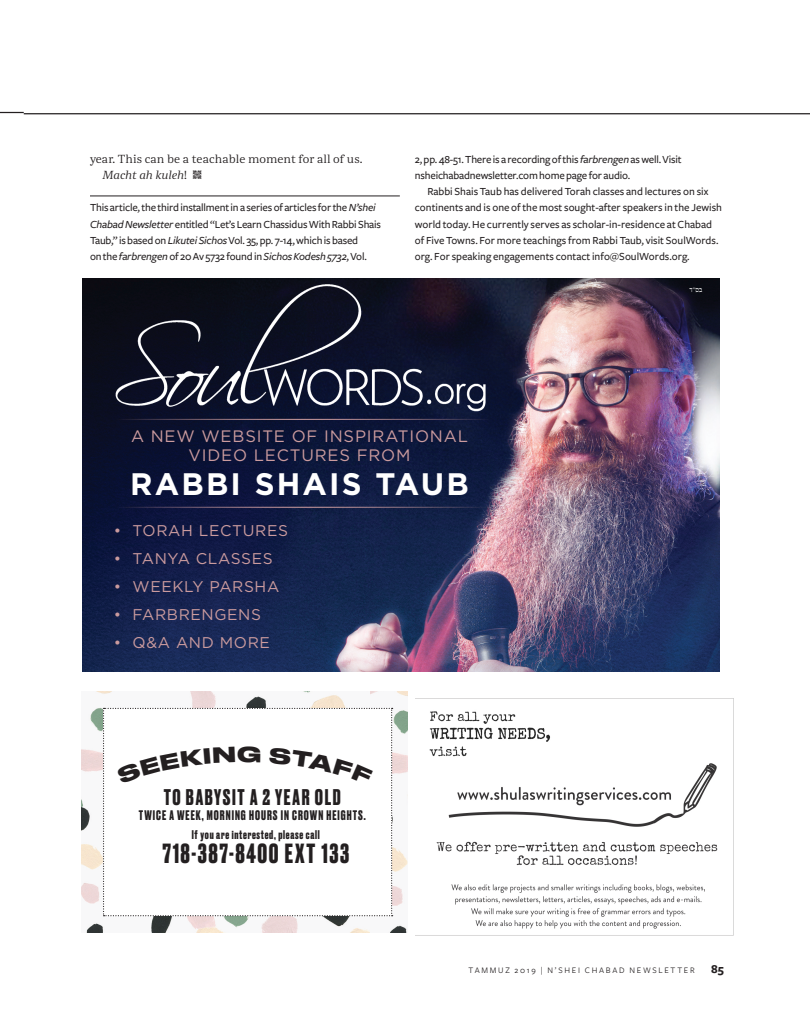
<style>
.page{position:relative;width:810px;height:1035px;background:#fff}
.page>*{position:absolute;margin:0;border:0;box-sizing:border-box;transform-origin:0 0}
.t1{font:700 31px "Gotham";letter-spacing:.07em;color:#fff}
.t2{font:700 26.12px "Druk";letter-spacing:.06em;color:#231f20}
.t3{font:700 21.38px "Druk";letter-spacing:.08em;color:#231f20}
.t4{font:16.5px/18.6px "Gotham";letter-spacing:.05em;color:#cb9b9e;text-align:center}
.t5{font:15.5px "Gotham";letter-spacing:.04em;color:#cb9b9e}
.t6{font:700 13px "Druk";letter-spacing:.08em;color:#231f20}
.t7{font:700 12.5px "Freight Sans";color:#231f20}
.t8{font:700 11.88px "Druk";letter-spacing:.06em;color:#231f20}
.End_Blurb{font:500 11.25px/16.2px "Freight Sans";letter-spacing:-.015em;color:#231f20}
.EndBlurb_2{font:500 11.25px/16.2px "Freight Sans";color:#231f20}
.Body_Justified{font:11.25px "Abelard";color:#231f20}
.Body_Justified-2{font:italic 11.25px "Abelard";letter-spacing:-.01em;color:#231f20}
.t9{font:8.75px "Freight Sans";letter-spacing:.2em;color:#231f20}
.t10{font:7.62px "Livorna";color:#fff}
.s1{font-style:normal}
.s2{font-family:"Free Tiles";font-style:normal;font-size:12.5px}
.s3{font-style:italic}
</style>
<div class="page">
<hr style="left:24px;top:113px;width:786px;height:1px;background:#231f20">
<hr style="left:90px;top:196px;width:310px;height:1px;background:#231f20">
<img style="left:83px;top:278px;width:636px;height:393px">
<img style="left:107px;top:278px;width:388px;height:138px">
<hr style="left:114px;top:507px;width:375px;height:1px;background:#cb9b9e">
<hr style="left:114px;top:419px;width:375px;height:1px;background:#cb9b9e">
<img style="left:415px;top:698px;width:319px;height:238px">
<img style="left:81px;top:692px;width:326px;height:241px">
<svg style="left:0;top:112px;width:24px;height:1px"></svg>
<svg style="left:103px;top:708px;width:290px;height:208px"></svg>
<p class="Body_Justified" style="left:90px;top:151px;width:274px">year. This can be a teachable moment for all of us.</p>
<p class="Body_Justified-2" style="left:102px;top:167px;width:101px">Macht ah kuleh<span class="s1">!</span> <span class="s2">b</span></p>
<p class="End_Blurb" style="left:90px;top:200px;width:293px">This article, the third installment in a series of articles for the <span class="s3">N’shei Chabad Newsletter</span> entitled “Let’s Learn Chassidus With Rabbi Shais Taub,” is based on <span class="s3">LikuteiSichos</span> Vol. 35, pp. 7-14, which is based<br>on the <span class="s3">farbrengen</span> of 20 Av 5732 found in <span class="s3">SichosKodesh5732</span>, Vol.</p>
<p class="End_Blurb" style="left:415px;top:151px;width:268px">2, pp. 48-51. There is a recording of this <span class="s3">farbrengen</span> as well. Visit nsheichabadnewsletter.com home page for audio.</p>
<p class="EndBlurb_2" style="left:415px;top:183px;width:309px;text-indent:12px">Rabbi Shais Taub has delivered Torah classes and lectures on six continents and is one of the most sought-after speakers in the Jewish world today. He currently serves as scholar-in-residence at Chabad of Five Towns. For more teachings from Rabbi Taub, visit SoulWords. org. For speaking engagements contact info@SoulWords.org.</p>
<p class="t10" style="left:690px;top:286px;width:14px">בס׳ ׳ד</p>
<p class="t4" style="left:131px;top:427px;width:338px">A NEW WEBSITE OF INSPIRATIONAL<br>VIDEO LECTURES FROM</p>
<p class="t1" style="left:130px;top:464px;width:340px">RABBI SHAIS TAUB</p>
<p class="t5" style="left:114px;top:520px;width:176px">• TORAH LECTURES</p>
<p class="t5" style="left:114px;top:548px;width:160px">• TANYA CLASSES</p>
<p class="t5" style="left:114px;top:576px;width:167px">• WEEKLY PARSHA</p>
<p class="t5" style="left:114px;top:604px;width:149px">• FARBRENGENS</p>
<p class="t5" style="left:114px;top:632px;width:157px">• Q&amp;A AND MORE</p>
<p class="t3" style="left:164px;top:782px;width:179px">TO BABYSIT A 2 YEAR OLD</p>
<p class="t6" style="left:139px;top:807px;width:228px">TWICE A WEEK, MORNING HOURS IN CROWN HEIGHTS.</p>
<p class="t8" style="left:192px;top:827px;width:129px">If you are interested, please call</p>
<p class="t2" style="left:162px;top:836px;width:188px">718-387-8400 EXT 133</p>
<p class="t9" style="left:469px;top:965px;width:228px">TAMMUZ 2019 | N’SHEI CHABAD NEWSLETTER</p>
<p class="t7" style="left:711px;top:962px;width:14px">85</p>
</div>
